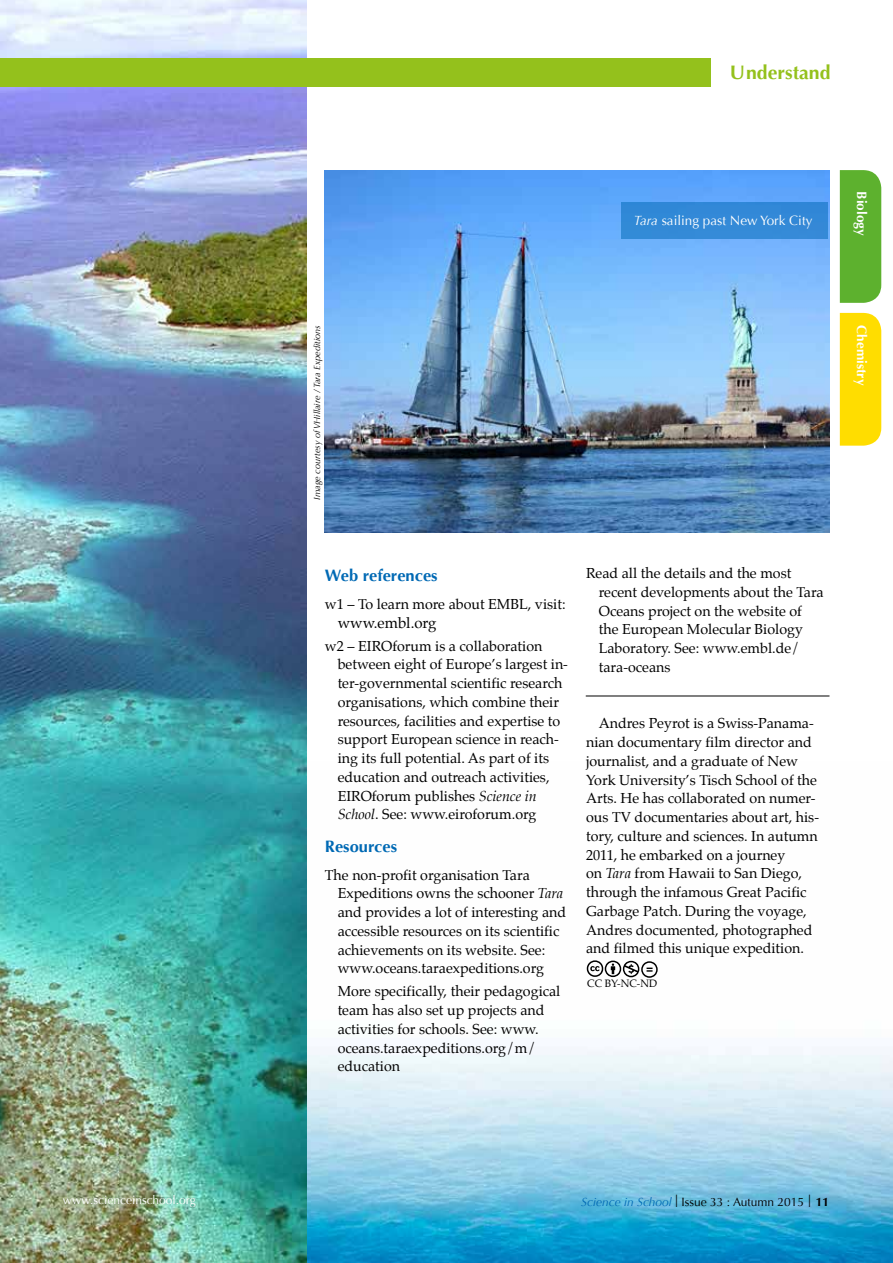
<style>
.page{position:relative;width:893px;height:1263px;background:#fff}
.page>*{position:absolute;margin:0;border:0;box-sizing:border-box;transform-origin:0 0}
.t1{font:700 19.5px "Optima";color:#94c11c}
.t2{font:700 16.5px "Optima";color:#0069b4}
.t3{font:15px "Palatino";color:#000}
.t4{font:14.25px/18.8px "Palatino";color:#000}
.t5{font:13.5px "Optima";color:#fff}
.t6{font:700 13.5px "Optima";color:#fff}
.t7{font:12px "Optima";color:#000}
.t8{font:12px "Optima";color:#fff}
.t9{font:10.5px "Palatino";color:#000}
.t10{font:italic 9px "Optima";color:#000}
.s1{font-style:italic}
.s2{font-style:italic;color:#0069b4}
.s3{font-family:"Helvetica Neue LT Pro";font-weight:100;font-size:17.25px}
.s4{font-weight:700}
</style>
<div class="page">
<div style="left:840px;top:170px;width:41px;height:133px;background:#5db12e"></div>
<div style="left:840px;top:313px;width:41px;height:133px;background:#fd0"></div>
<img style="left:306px;top:762px;width:587px;height:501px">
<img style="left:0;top:0;width:306px;height:1263px">
<div style="left:0;top:58px;width:710px;height:28px;background:#94c11c"></div>
<hr style="left:586px;top:696px;width:243px;height:1px;background:#000">
<svg style="left:586px;top:960px;width:77px;height:23px"></svg>
<img style="left:325px;top:170px;width:504px;height:362px">
<div style="left:621px;top:202px;width:207px;height:36px;background:#3289d7"></div>
<h1 class="t1" style="left:730px;top:61px;width:102px">Understand</h1>
<p class="t5" style="left:634px;top:213px;width:180px"><span class="s1">Tara</span> sailing past New York City</p>
<p class="t6" style="left:870px;top:191px;width:46px;rotate:90deg">Biology</p>
<p class="t10" style="left:312px;top:500px;width:175px;rotate:-90deg">Image courtesy of VHillaire / Tara Expeditions</p>
<p class="t2" style="left:325px;top:566px;width:114px">Web references</p>
<p class="t4" style="left:325px;top:594px;width:242px">w1 – To learn more about EMBL, visit:</p>
<p class="t3" style="left:338px;top:610px;width:100px">www.embl.org</p>
<p class="t4" style="left:338px;top:636px;width:232px;text-indent:-13px">w2 – EIROforum is a collaboration between eight of Europe’s largest in&shy;ter-governmental scientific research organisations, which combine their resources, facilities and expertise to support European science in reach&shy;ing its full potential. As part of its education and outreach activities, EIROforum publishes <span class="s1">Science in School</span>. See: www.eiroforum.org</p>
<p class="t2" style="left:325px;top:837px;width:74px">Resources</p>
<p class="t4" style="left:338px;top:865px;width:230px;text-indent:-13px">The non-profit organisation Tara Expeditions owns the schooner <span class="s1">Tara </span>and provides a lot of interesting and accessible resources on its scientific achievements on its website. See: www.oceans.taraexpeditions.org</p>
<p class="t4" style="left:338px;top:982px;width:224px">More specifically, their pedagogical team has also set up projects and activities for schools. See: www. oceans.taraexpeditions.org/m/ education</p>
<p class="t4" style="left:599px;top:564px;width:226px;text-indent:-13px">Read all the details and the most recent developments about the Tara<br>Oceans project on the website of the European Molecular Biology<br>Laboratory. See: www.embl.de/ tara-oceans</p>
<p class="t4" style="left:586px;top:714px;width:234px;text-indent:13px">Andres Peyrot is a Swiss-Panama&shy;nian documentary film director and journalist, and a graduate of New York University’s Tisch School of the Arts. He has collaborated on numer&shy;ous TV documentaries about art, his&shy;tory, culture and sciences. In autumn 2011, he embarked on a journey<br>on <span class="s1">Tara</span> from Hawaii to San Diego, through the infamous Great Pacific Garbage Patch. During the voyage, Andres documented, photographed and filmed this unique expedition.</p>
<p class="t9" style="left:587px;top:974px;width:71px">CC BY-NC-ND</p>
<p class="t6" style="left:870px;top:325px;width:62px;rotate:90deg">Chemistry</p>
<p class="t8" style="left:63px;top:1192px;width:134px">www.scienceinschool.org</p>
<p class="t7" style="left:581px;top:1195px;width:249px"><span class="s2">Science in School</span> <span class="s3">I</span> Issue 33 : Autumn 2015 <span class="s3">I</span> <span class="s4">11</span></p>
</div>
